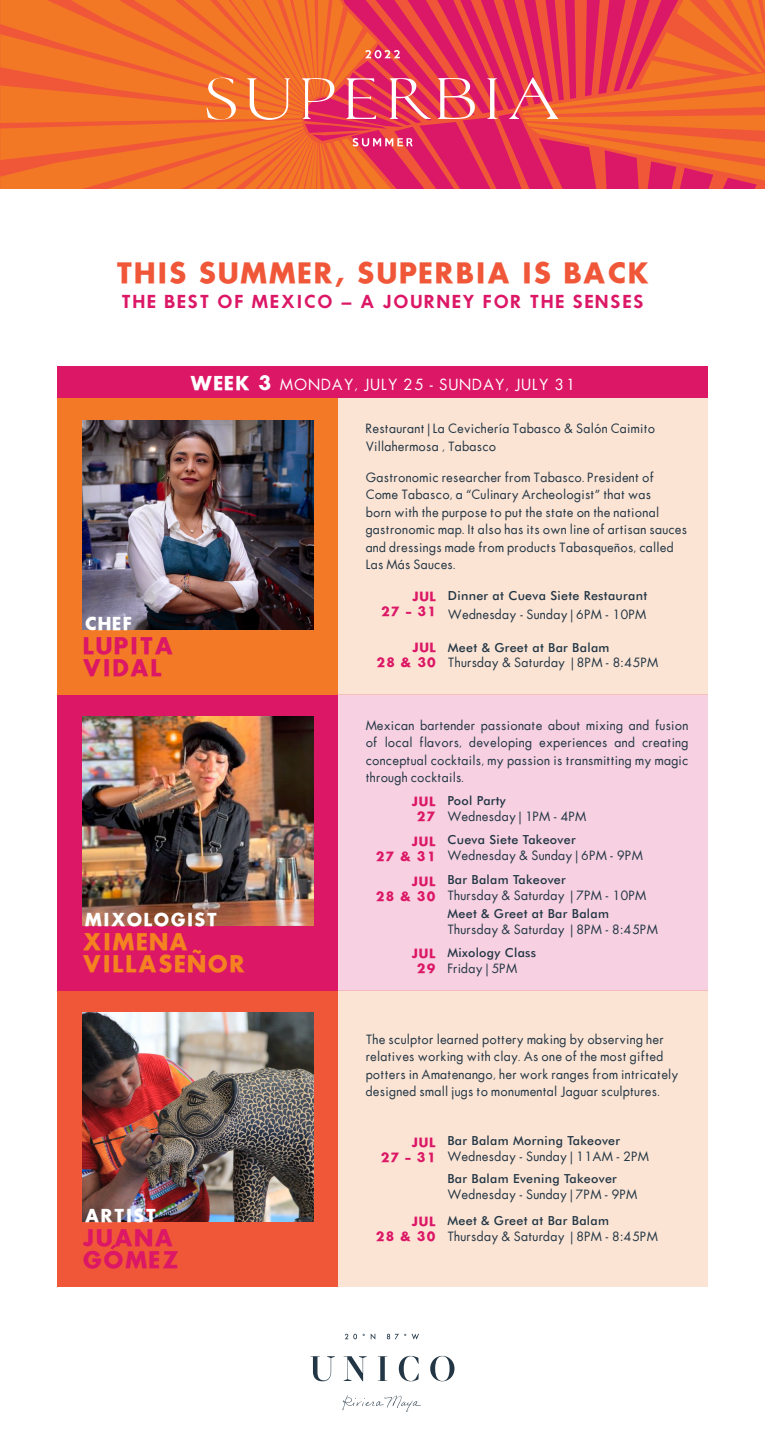
<style>
.page{position:relative;width:765px;height:1440px;background:#fff}
.page>*{position:absolute;margin:0;border:0;box-sizing:border-box;transform-origin:0 0}
.t1{font:27.5px "Futura ICG Bold";letter-spacing:.05em;color:#f05739}
.t2{font:22.5px "Futura ICG Bold";letter-spacing:.05em;color:#db1766}
.t3{font:22.5px "Futura ICG Bold";letter-spacing:.05em;color:#f58220}
.t4{font:17.5px "Futura ICG Demi";letter-spacing:.1em;color:#db1766}
.t5{font:17.5px "Futura ICG Bold";letter-spacing:.05em;color:#fff}
.t6{font:15px "Futura ICG Book";letter-spacing:.08em;color:#fff}
.t7{font:12.5px/17.5px "Futura ICG Book";letter-spacing:.025em;color:#223645}
.t8{font:500 12.5px "Futura BT";letter-spacing:.025em;color:#223645}
.t9{font:12.5px/15px "Futura ICG Bold";letter-spacing:.05em;color:#db1766;text-align:right}
.s1{font-family:"Futura ICG Bold";font-size:18.75px}
</style>
<div class="page">
<div style="left:338px;top:990px;width:370px;height:296px;background:#fce4d4"></div>
<div style="left:57px;top:990px;width:281px;height:296px;background:#f05739"></div>
<div style="left:57px;top:694px;width:281px;height:296px;background:#db1766"></div>
<div style="left:57px;top:398px;width:281px;height:296px;background:#f47927"></div>
<div style="left:57px;top:367px;width:651px;height:31px;background:#db1766"></div>
<img style="left:82px;top:1013px;width:232px;height:209px">
<img style="left:82px;top:717px;width:232px;height:209px">
<img style="left:82px;top:421px;width:232px;height:209px">
<svg style="left:0;top:0;width:765px;height:189px;background:#ec5b3e"></svg>
<div style="left:338px;top:694px;width:370px;height:296px;background:#f7d1e1"></div>
<div style="left:338px;top:398px;width:370px;height:296px;background:#fce4d4"></div>
<svg style="left:311px;top:1356px;width:24px;height:25px"></svg>
<svg style="left:344px;top:1356px;width:23px;height:25px"></svg>
<svg style="left:378px;top:1356px;width:9px;height:25px"></svg>
<svg style="left:399px;top:1356px;width:20px;height:25px"></svg>
<svg style="left:430px;top:1356px;width:25px;height:25px"></svg>
<svg style="left:345px;top:1334px;width:12px;height:5px"></svg>
<svg style="left:371px;top:1333px;width:4px;height:7px"></svg>
<svg style="left:387px;top:1334px;width:19px;height:5px"></svg>
<svg style="left:412px;top:1334px;width:7px;height:6px"></svg>
<svg style="left:343px;top:1395px;width:78px;height:17px"></svg>
<p class="t1" style="left:116px;top:253px;width:535px">THIS SUMMER, SUPERBIA IS BACK</p>
<p class="t4" style="left:121px;top:290px;width:523px">THE BEST OF MEXICO – A JOURNEY FOR THE SENSES</p>
<p class="t6" style="left:190px;top:375px;width:386px"><span class="s1">WEEK 3</span> MONDAY, JULY 25 - SUNDAY, JULY 31</p>
<p class="t7" style="left:366px;top:420px;width:291px">Restaurant | La Cevichería Tabasco &amp; Salón Caimito</p>
<p class="t7" style="left:366px;top:437px;width:132px">Villahermosa , Tabasco</p>
<p class="t5" style="left:85px;top:611px;width:48px">CHEF</p>
<p class="t2" style="left:82px;top:630px;width:92px">LUPITA</p>
<p class="t2" style="left:82px;top:652px;width:81px">VIDAL</p>
<p class="t5" style="left:85px;top:907px;width:134px">MIXOLOGIST</p>
<p class="t3" style="left:82px;top:926px;width:107px">XIMENA</p>
<p class="t3" style="left:82px;top:948px;width:164px">VILLASEÑOR</p>
<p class="t5" style="left:85px;top:1203px;width:73px">ARTIST</p>
<p class="t2" style="left:82px;top:1222px;width:92px">JUANA</p>
<p class="t2" style="left:82px;top:1244px;width:98px">GÓMEZ</p>
<p class="t7" style="left:366px;top:468px;width:323px">Gastronomic researcher from Tabasco. President of Come Tabasco, a “Culinary Archeologist” that was<br>born with the purpose to put the state on the national gastronomic map. It also has its own line of artisan sauces and dressings made from products Tabasqueños, called Las Más Sauces.</p>
<p class="t9" style="left:381px;top:588px;width:57px">JUL<br>27 - 31</p>
<p class="t9" style="left:376px;top:640px;width:62px">JUL<br>28 &amp; 30</p>
<p class="t8" style="left:448px;top:588px;width:201px">Dinner at Cueva Siete Restaurant</p>
<p class="t7" style="left:448px;top:606px;width:200px">Wednesday - Sunday | 6PM - 10PM</p>
<p class="t8" style="left:448px;top:639px;width:163px">Meet &amp; Greet at Bar Balam</p>
<p class="t7" style="left:448px;top:654px;width:212px">Thursday &amp; Saturday | 8PM - 8:45PM</p>
<p class="t7" style="left:366px;top:716px;width:324px;text-align:justify">Mexican bartender passionate about mixing and fusion of local flavors, developing experiences and creating conceptual cocktails, my passion is transmitting my magic through cocktails.</p>
<p class="t9" style="left:412px;top:794px;width:26px;text-align:center">JUL<br>27</p>
<p class="t9" style="left:376px;top:834px;width:62px">JUL<br>27 &amp; 31</p>
<p class="t9" style="left:376px;top:874px;width:62px">JUL<br>28 &amp; 30</p>
<p class="t9" style="left:412px;top:945px;width:26px;text-align:center">JUL<br>29</p>
<p class="t8" style="left:447px;top:793px;width:60px">Pool Party</p>
<p class="t7" style="left:447px;top:807px;width:140px">Wednesday | 1PM - 4PM</p>
<p class="t8" style="left:447px;top:832px;width:130px">Cueva Siete Takeover</p>
<p class="t7" style="left:447px;top:847px;width:197px">Wednesday &amp; Sunday | 6PM - 9PM</p>
<p class="t8" style="left:447px;top:872px;width:120px">Bar Balam Takeover</p>
<p class="t7" style="left:447px;top:887px;width:200px">Thursday &amp; Saturday | 7PM - 10PM</p>
<p class="t8" style="left:447px;top:906px;width:163px">Meet &amp; Greet at Bar Balam</p>
<p class="t7" style="left:447px;top:921px;width:212px">Thursday &amp; Saturday | 8PM - 8:45PM</p>
<p class="t8" style="left:447px;top:945px;width:90px">Mixology Class</p>
<p class="t7" style="left:447px;top:960px;width:71px">Friday | 5PM</p>
<p class="t7" style="left:366px;top:1030px;width:314px">The sculptor learned pottery making by observing her relatives working with clay. As one of the most gifted potters in Amatenango, her work ranges from intricately designed small jugs to monumental Jaguar sculptures.</p>
<p class="t9" style="left:380px;top:1134px;width:57px">JUL<br>27 - 31</p>
<p class="t9" style="left:376px;top:1214px;width:62px">JUL<br>28 &amp; 30</p>
<p class="t8" style="left:447px;top:1133px;width:174px">Bar Balam Morning Takeover</p>
<p class="t7" style="left:447px;top:1147px;width:203px">Wednesday - Sunday | 11AM - 2PM</p>
<p class="t8" style="left:447px;top:1171px;width:171px">Bar Balam Evening Takeover</p>
<p class="t7" style="left:447px;top:1186px;width:191px">Wednesday - Sunday | 7PM - 9PM</p>
<p class="t8" style="left:447px;top:1213px;width:163px">Meet &amp; Greet at Bar Balam</p>
<p class="t7" style="left:447px;top:1227px;width:212px">Thursday &amp; Saturday | 8PM - 8:45PM</p>
</div>
